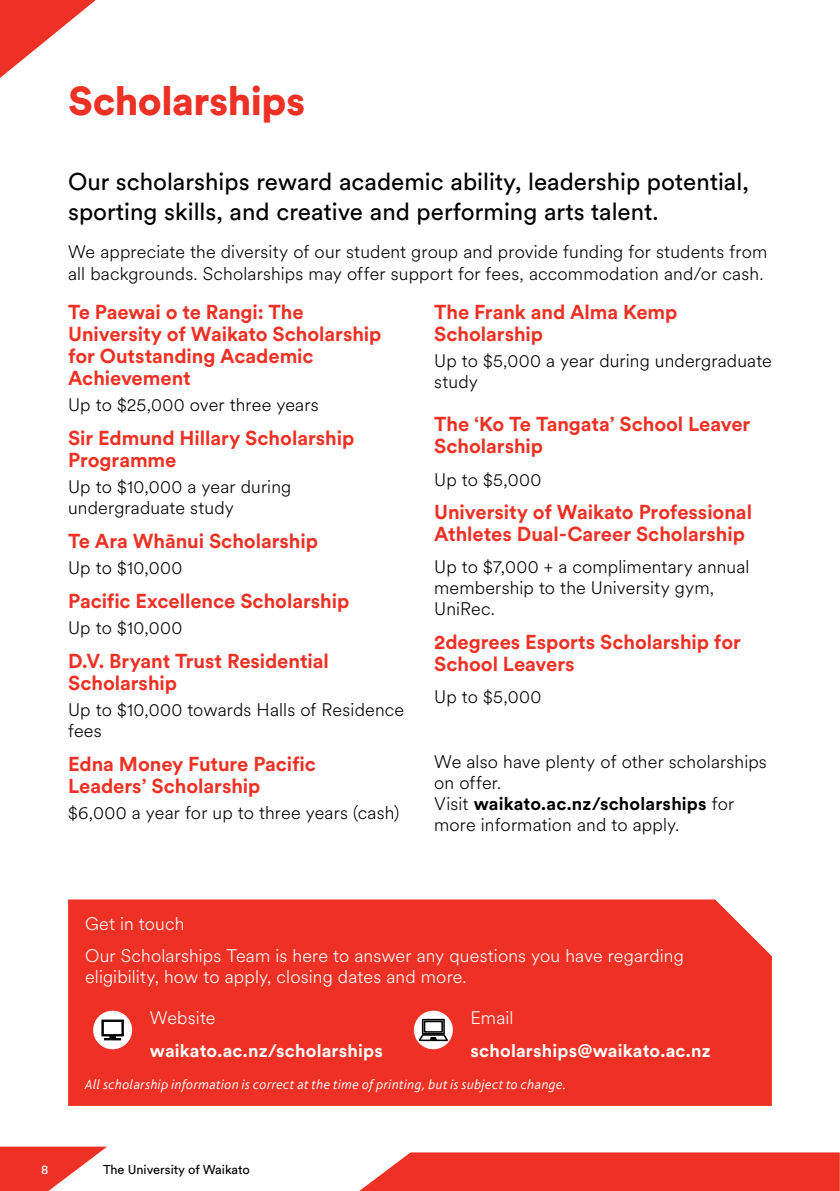
<style>
.page{position:relative;width:840px;height:1191px;background:#fff}
.page>*{position:absolute;margin:0;border:0;box-sizing:border-box;transform-origin:0 0}
.Top_Title{font:900 40px "Circular XX";letter-spacing:-.015em;color:#ee3124}
.Intro_Para{font:24px/30px "Circular XX";color:#000}
.Scholarship_name{font:700 20px/22px "Circular XX";letter-spacing:-.005em;color:#ee3124}
.Body_Text{font:700 20px/22px "Circular XX";letter-spacing:-.005em;color:#ee3124}
.Body_Text-2{font:300 18px/21px "Circular XX";letter-spacing:.01em;color:#000}
.Body_Text-3{font:300 18px/21px "Circular XX";letter-spacing:.005em;color:#fff}
.Body_Text-4{font:700 18px "Circular XX";letter-spacing:.01em;color:#fff}
.Body_Text-5{font:italic 14px "Bliss CE Light";letter-spacing:.02em;color:#fff}
.t1{font:12.8px "Circular XX";color:#000}
.t2{font:12.8px "Circular XX";color:#fff}
.s1{font-weight:700}
</style>
<div class="page">
<div style="left:68px;top:899px;width:703px;height:207px;background:#ee3124"></div>
<div style="left:93px;top:1010px;width:39px;height:39px;background:#fff;border-radius:50%"></div>
<svg style="left:101px;top:1019px;width:23px;height:21px"></svg>
<div style="left:413px;top:1010px;width:39px;height:39px;background:#fff;border-radius:50%"></div>
<svg style="left:418px;top:1018px;width:31px;height:24px"></svg>
<svg style="left:0;top:0;width:96px;height:78px"></svg>
<svg style="left:0;top:1146px;width:107px;height:45px"></svg>
<svg style="left:359px;top:1152px;width:480px;height:39px"></svg>
<p class="Top_Title" style="left:68px;top:73px;width:238px">Scholarships</p>
<p class="Intro_Para" style="left:68px;top:166px;width:681px">Our scholarships reward academic ability, leadership potential, sporting skills, and creative and performing arts talent.</p>
<p class="Body_Text-2" style="left:68px;top:241px;width:700px">We appreciate the diversity of our student group and provide funding for students from all backgrounds. Scholarships may offer support for fees, accommodation and/or cash.</p>
<p class="Scholarship_name" style="left:68px;top:300px;width:315px">Te Paewai o te Rangi: The<br>University of Waikato Scholarship for Outstanding Academic<br>Achievement</p>
<p class="Body_Text-2" style="left:68px;top:394px;width:252px">Up to $25,000 over three years</p>
<p class="Scholarship_name" style="left:68px;top:426px;width:287px">Sir Edmund Hillary Scholarship<br>Programme</p>
<p class="Body_Text-2" style="left:68px;top:476px;width:224px">Up to $10,000 a year during undergraduate study</p>
<p class="Scholarship_name" style="left:68px;top:529px;width:251px">Te Ara Whānui Scholarship</p>
<p class="Body_Text-2" style="left:68px;top:557px;width:116px">Up to $10,000</p>
<p class="Scholarship_name" style="left:68px;top:589px;width:282px">Pacific Excellence Scholarship</p>
<p class="Body_Text-2" style="left:68px;top:617px;width:116px">Up to $10,000</p>
<p class="Scholarship_name" style="left:68px;top:649px;width:262px">D.V. Bryant Trust Residential<br>Scholarship</p>
<p class="Body_Text-2" style="left:68px;top:699px;width:337px">Up to $10,000 towards Halls of Residence fees</p>
<p class="Scholarship_name" style="left:68px;top:752px;width:249px">Edna Money Future Pacific<br>Leaders’ Scholarship</p>
<p class="Body_Text-2" style="left:68px;top:802px;width:332px">$6,000 a year for up to three years (cash)</p>
<p class="Scholarship_name" style="left:434px;top:300px;width:245px">The Frank and Alma Kemp<br>Scholarship</p>
<p class="Body_Text-2" style="left:434px;top:350px;width:339px">Up to $5,000 a year during undergraduate study</p>
<p class="Body_Text" style="left:434px;top:412px;width:317px">The ‘Ko Te Tangata’ School Leaver<br>Scholarship</p>
<p class="Body_Text-2" style="left:434px;top:468px;width:108px">Up to $5,000</p>
<p class="Body_Text" style="left:434px;top:500px;width:319px">University of Waikato Professional<br>Athletes Dual-Career Scholarship</p>
<p class="Body_Text-2" style="left:434px;top:556px;width:317px">Up to $7,000 + a complimentary annual membership to the University gym,<br>UniRec.</p>
<p class="Body_Text" style="left:434px;top:630px;width:308px">2degrees Esports Scholarship for<br>School Leavers</p>
<p class="Body_Text-2" style="left:434px;top:685px;width:108px">Up to $5,000</p>
<p class="Body_Text-2" style="left:434px;top:750px;width:334px">We also have plenty of other scholarships on offer.<br>Visit <span class="s1">waikato.ac.nz/scholarships</span> for more information and to apply.</p>
<p class="Body_Text-3" style="left:85px;top:912px;width:101px">Get in touch</p>
<p class="Body_Text-3" style="left:85px;top:944px;width:600px">Our Scholarships Team is here to answer any questions you have regarding eligibility, how to apply, closing dates and more.</p>
<p class="Body_Text-3" style="left:150px;top:1006px;width:67px">Website</p>
<p class="Body_Text-4" style="left:150px;top:1037px;width:234px">waikato.ac.nz/scholarships</p>
<p class="Body_Text-3" style="left:470px;top:1006px;width:44px">Email</p>
<p class="Body_Text-4" style="left:470px;top:1037px;width:241px">scholarships@waikato.ac.nz</p>
<p class="Body_Text-5" style="left:85px;top:1076px;width:483px">All scholarship information is correct at the time of printing, but is subject to change.</p>
<p class="t2" style="left:41px;top:1161px;width:9px">8</p>
<p class="t1" style="left:103px;top:1161px;width:148px">The University of Waikato</p>
</div>
